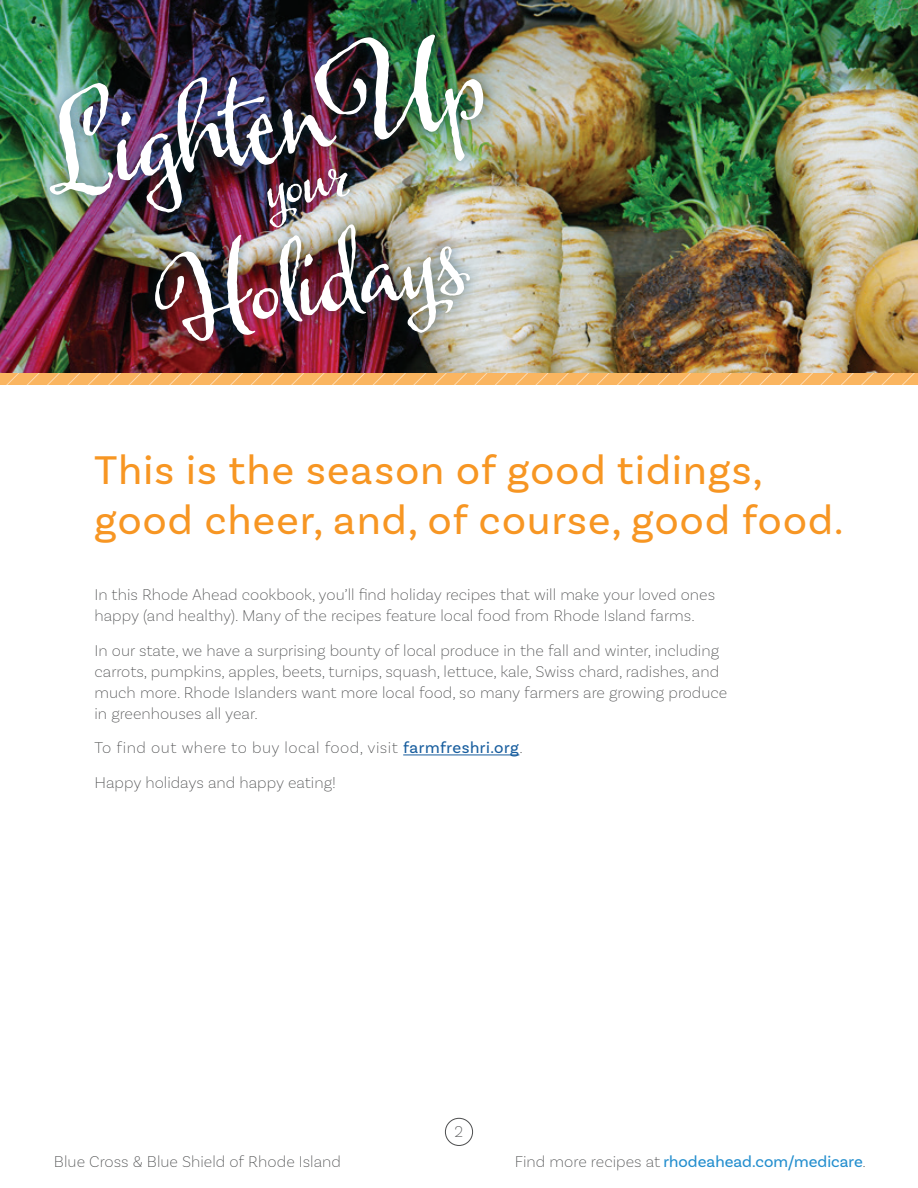
<style>
.page{position:relative;width:918px;height:1188px;background:#fff}
.page>*{position:absolute;margin:0;border:0;box-sizing:border-box;transform-origin:0 0}
.t1{font:143.85px "Harlean";color:#fff}
.t2{font:128.55px "Harlean";color:#fff}
.t3{font:76.5px "Harlean";color:#fff}
.t4{font:42px/50.4px "Basic Sans";letter-spacing:.03em;color:#f79623}
.t5{font:200 16.5px/21px "Basic Sans";color:#4c4d4e}
.t6{font:16.5px "Basic Sans";color:#238ece}
.s1{font-weight:400;color:#175d9e}
.s2{font-weight:200;color:#4c4d4e}
</style>
<div class="page">
<div style="left:445px;top:1118px;width:28px;height:28px;border:1px solid #4c4d4e;border-radius:50%"></div>
<svg style="left:0;top:372px;width:918px;height:13px;background:#f0b063"></svg>
<img style="left:0;top:0;width:918px;height:372px">
<hr style="left:403px;top:755px;width:116px;height:1px;background:#175d9e">
<div style="left:37px;top:22px;width:460px;height:332px;background:#083c51;opacity:.6"></div>
<h3 class="t3" style="left:257px;top:137px;width:233px;rotate:-9deg">your<sup>Up</sup></h3>
<h1 class="t1" style="left:28px;top:60px;width:289px;rotate:-9deg">Lighten</h1>
<h2 class="t2" style="left:143px;top:220px;width:314px;rotate:-9deg">Holidays</h2>
<h3 class="t4" style="left:94px;top:444px;width:751px">This is the season of good tidings, good cheer, and, of course, good food.</h3>
<p class="t5" style="left:94px;top:584px;width:622px">In this Rhode Ahead cookbook, you’ll find holiday recipes that will make your loved ones happy (and healthy). Many of the recipes feature local food from Rhode Island farms.</p>
<p class="t5" style="left:94px;top:640px;width:634px">In our state, we have a surprising bounty of local produce in the fall and winter, including carrots, pumpkins, apples, beets, turnips, squash, lettuce, kale, Swiss chard, radishes, and much more. Rhode Islanders want more local food, so many farmers are growing produce in greenhouses all year.</p>
<p class="t5" style="left:94px;top:730px;width:430px;line-height:34.5px">To find out where to buy local food, visit <span class="s1">farmfreshri.org</span>.<br>Happy holidays and happy eating!</p>
<p class="t5" style="left:455px;top:1121px;width:10px">2</p>
<p class="t5" style="left:54px;top:1151px;width:289px">Blue Cross &amp; Blue Shield of Rhode Island</p>
<p class="t6" style="left:515px;top:1152px;width:353px"><span class="s2">Find more recipes at</span> rhodeahead.com/medicare<span class="s2">.</span></p>
</div>
